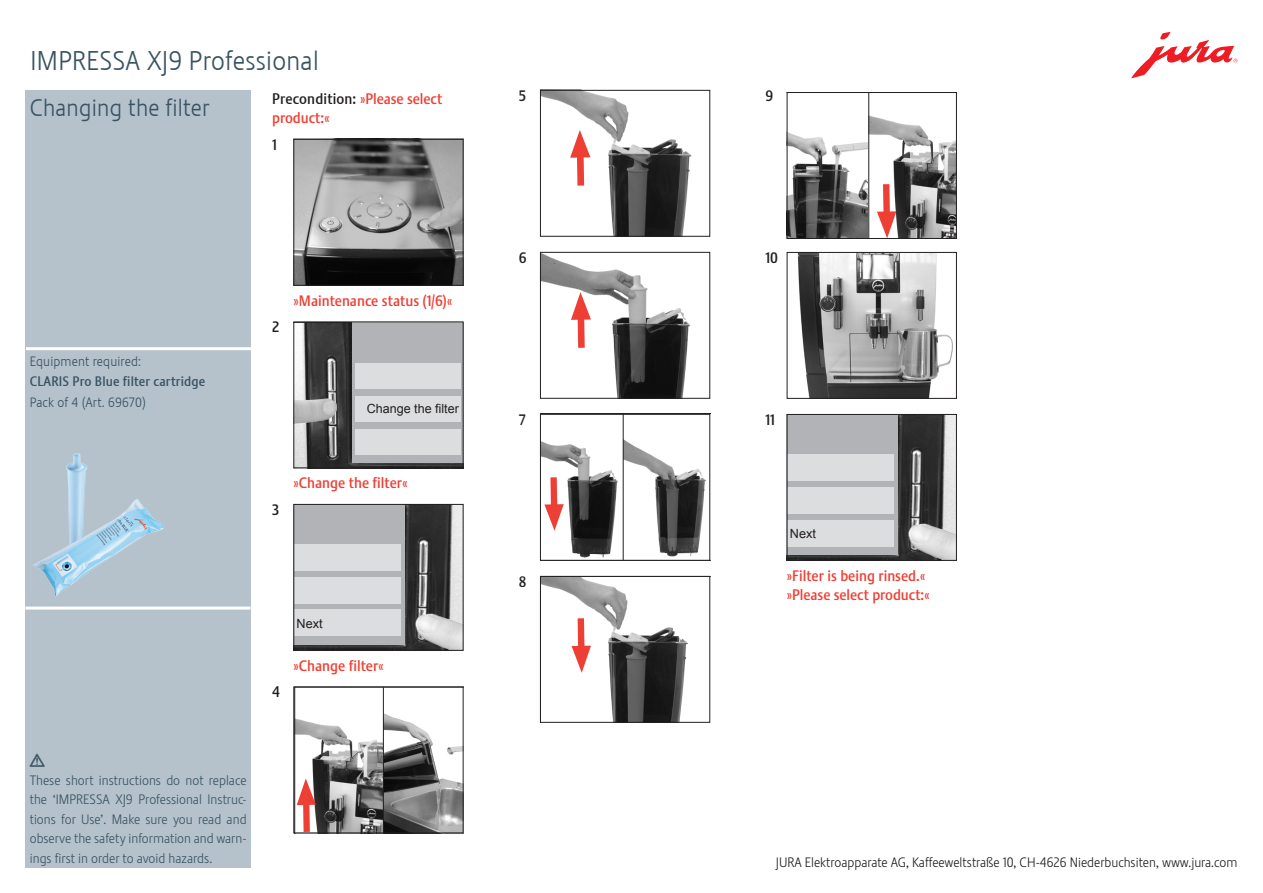
<style>
.page{position:relative;width:1263px;height:893px;background:#fff}
.page>*{position:absolute;margin:0;border:0;box-sizing:border-box;transform-origin:0 0}
.t1{font:27px "Stalemate LF Light";letter-spacing:.01em;color:#3a5362}
.Text_grau{font:24px "Stalemate LF Light";letter-spacing:.01em;color:#3a5362}
.RE{font:15px "Stalemate Pro 2 J Medium";color:#ee3f34}
.Voraussetzung{font:15px/19.5px "Stalemate Pro 2 J Medium";letter-spacing:-.005em;color:#ee3f34}
.HA{font:15px "Stalemate Pro 2 J Medium";color:#231f20}
.Para{font:13.5px/19.5px "Stalemate Pro 2 J Light";color:#3a5362;text-align:justify}
.Adresszeile{font:13.5px "Stalemate Pro 2 J Light";color:#231f20}
.Text_grau-2{font:13.5px "Stalemate LF Light";letter-spacing:.01em;color:#3a5362}
.Text_grau-3{font:13.5px "Stalemate LF";letter-spacing:.01em;color:#3a5362}
.Para-2{font:13.5px "Jura Pict 2006";color:#3a5362}
.t2{font:12.6px "Arial";color:#231f20}
.s1{font-family:"Stalemate LF";color:#231f20}
</style>
<div class="page">
<div style="left:26px;top:90px;width:225px;height:777px;background:#b5c2cc"></div>
<hr style="left:26px;top:347px;width:225px;height:3px;background:#fff">
<hr style="left:26px;top:607px;width:224px;height:3px;background:#fff">
<img style="left:295px;top:141px;width:166px;height:143px">
<div style="left:293px;top:139px;width:170px;height:147px;border:1px solid #231f20"></div>
<svg style="left:301px;top:323px;width:160px;height:143px;background:#434343"></svg>
<div style="left:352px;top:322px;width:111px;height:141px;background:#b2b3b7"></div>
<div style="left:356px;top:363px;width:105px;height:26px;background:#dcdddf"></div>
<div style="left:356px;top:396px;width:105px;height:26px;background:#dcdddf"></div>
<div style="left:356px;top:428px;width:105px;height:26px;background:#dcdddf"></div>
<img style="left:295px;top:358px;width:65px;height:108px">
<div style="left:293px;top:321px;width:170px;height:147px;border:1px solid #231f20"></div>
<svg style="left:295px;top:506px;width:166px;height:143px;background:#585858"></svg>
<div style="left:293px;top:504px;width:112px;height:140px;background:#b2b3b7"></div>
<div style="left:294px;top:544px;width:107px;height:26px;background:#dcdddf"></div>
<div style="left:294px;top:577px;width:107px;height:26px;background:#dcdddf"></div>
<div style="left:294px;top:610px;width:107px;height:26px;background:#dcdddf"></div>
<img style="left:405px;top:593px;width:56px;height:56px">
<div style="left:293px;top:504px;width:170px;height:147px;border:1px solid #231f20"></div>
<svg style="left:295px;top:688px;width:166px;height:143px"></svg>
<div style="left:293px;top:686px;width:170px;height:147px;border:1px solid #231f20"></div>
<svg style="left:542px;top:92px;width:150px;height:143px"></svg>
<div style="left:540px;top:90px;width:170px;height:147px;border:1px solid #231f20"></div>
<svg style="left:542px;top:254px;width:148px;height:143px"></svg>
<div style="left:540px;top:252px;width:170px;height:147px;border:1px solid #231f20"></div>
<svg style="left:542px;top:416px;width:164px;height:143px"></svg>
<div style="left:540px;top:414px;width:170px;height:147px;border:1px solid #231f20"></div>
<svg style="left:542px;top:578px;width:146px;height:143px"></svg>
<div style="left:540px;top:576px;width:170px;height:147px;border:1px solid #231f20"></div>
<svg style="left:789px;top:94px;width:166px;height:143px"></svg>
<div style="left:787px;top:92px;width:170px;height:147px;border:1px solid #231f20"></div>
<img style="left:797px;top:254px;width:156px;height:143px">
<div style="left:787px;top:252px;width:170px;height:147px;border:1px solid #231f20"></div>
<svg style="left:789px;top:416px;width:166px;height:143px;background:#5a5a5a"></svg>
<div style="left:787px;top:414px;width:111px;height:140px;background:#b2b3b7"></div>
<div style="left:788px;top:454px;width:106px;height:26px;background:#dcdddf"></div>
<div style="left:788px;top:487px;width:106px;height:26px;background:#dcdddf"></div>
<div style="left:788px;top:520px;width:106px;height:26px;background:#dcdddf"></div>
<img style="left:898px;top:503px;width:57px;height:56px">
<div style="left:787px;top:414px;width:170px;height:147px;border:1px solid #231f20"></div>
<svg style="left:1131px;top:32px;width:106px;height:46px"></svg>
<img style="left:33px;top:453px;width:131px;height:144px">
<p class="t1" style="left:31px;top:45px;width:290px">IMPRESSA XJ9 Professional</p>
<p class="Voraussetzung" style="left:272px;top:89px;width:172px"><span class="s1">Precondition:</span> »Please select product:«</p>
<p class="HA" style="left:272px;top:135px;width:6px">1</p>
<p class="Text_grau" style="left:30px;top:94px;width:181px">Changing the filter</p>
<p class="Text_grau-2" style="left:30px;top:353px;width:113px">Equipment required:</p>
<p class="Text_grau-3" style="left:30px;top:373px;width:177px">CLARIS Pro Blue filter cartridge</p>
<p class="Text_grau-2" style="left:30px;top:394px;width:117px">Pack of 4 (Art. 69670)</p>
<p class="HA" style="left:272px;top:318px;width:9px">2</p>
<p class="RE" style="left:293px;top:291px;width:161px">»Maintenance status (1/6)«</p>
<p class="t2" style="left:367px;top:401px;width:94px">Change the filter</p>
<p class="HA" style="left:272px;top:500px;width:9px">3</p>
<p class="RE" style="left:293px;top:474px;width:116px">»Change the filter«</p>
<p class="Para-2" style="left:30px;top:752px;width:17px">J</p>
<p class="Para" style="left:30px;top:770px;width:218px">These short instructions do not replace the ‘IMPRESSA XJ9 Professional Instruc&shy;tions for Use’. Make sure you read and observe the safety information and warn&shy;ings first in order to avoid hazards.</p>
<p class="HA" style="left:272px;top:683px;width:9px">4</p>
<p class="t2" style="left:297px;top:615px;width:28px">Next</p>
<p class="RE" style="left:293px;top:656px;width:92px">»Change filter«</p>
<p class="HA" style="left:519px;top:86px;width:9px">5</p>
<p class="HA" style="left:519px;top:248px;width:9px">6</p>
<p class="HA" style="left:519px;top:410px;width:9px">7</p>
<p class="HA" style="left:519px;top:572px;width:9px">8</p>
<p class="HA" style="left:765px;top:86px;width:9px">9</p>
<p class="HA" style="left:765px;top:248px;width:14px">10</p>
<p class="HA" style="left:765px;top:410px;width:11px">11</p>
<p class="t2" style="left:790px;top:525px;width:28px">Next</p>
<p class="RE" style="left:787px;top:566px;width:140px">»Filter is being rinsed.«</p>
<p class="RE" style="left:787px;top:586px;width:145px">»Please select product:«</p>
<p class="Adresszeile" style="left:776px;top:855px;width:463px">JURA Elektroapparate AG, Kaffeeweltstraße 10, CH-4626 Niederbuchsiten, www.jura.com</p>
</div>
